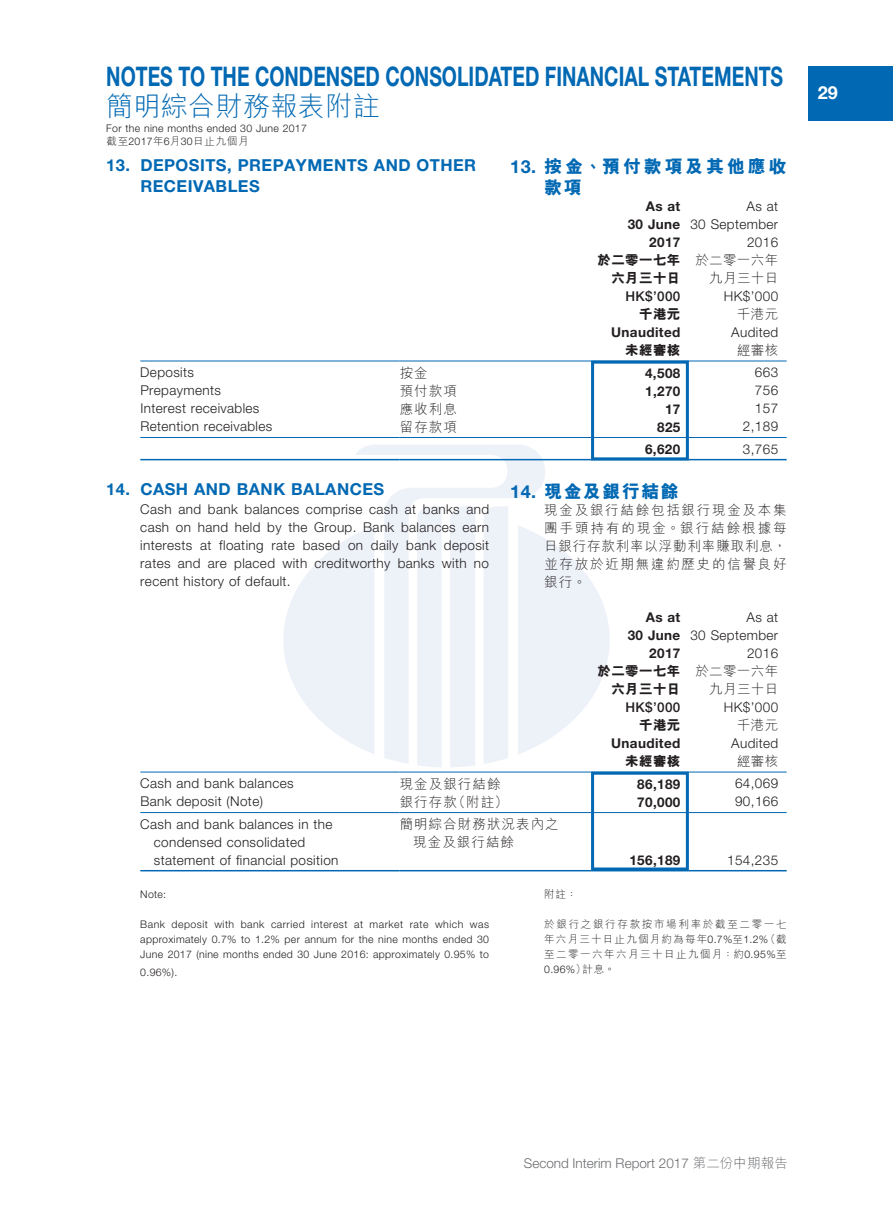
<style>
.page{position:relative;width:893px;height:1212px;background:#fff}
.page>*{position:absolute;margin:0;border:0;box-sizing:border-box;transform-origin:0 0}
.t1{font:700 27px "Helvetica Neue LT Std";color:#0168b3;scale:.72 1}
.t2{font:300 27px "M Hei HK";letter-spacing:.015em;color:#0168b3}
.t3{font:800 18px/21px "M Hei HK";letter-spacing:.155em;color:#0168b3}
.t4{font:800 18px "M Hei HK";letter-spacing:.08em;color:#0168b3}
.t5{font:700 18px "Helvetica Neue LT Std";color:#fff}
.t6{font:700 16.5px/21px "Helvetica Neue LT Std";letter-spacing:.03em;color:#0168b3}
.t7{font:300 13.5px/18px "Helvetica Neue LT Std";letter-spacing:.03em;color:#231f20;text-align:justify}
.t8{font:300 13.5px/18px "M Hei HK";letter-spacing:.08em;color:#231f20}
.t9{font:700 13.5px "Helvetica Neue LT Std";letter-spacing:.03em;color:#231f20}
.t10{font:800 13.5px/18px "M Hei HK";letter-spacing:.03em;color:#231f20}
.t11{font:300 13.5px "Helvetica Neue LT Std";color:#6c6d70}
.t12{font:500 13.5px "Helvetica Neue LT Std";letter-spacing:.03em;color:#231f20}
.t13{font:300 10.5px/15px "Helvetica Neue LT Std";letter-spacing:.03em;color:#231f20;text-align:justify}
.t14{font:300 10.5px/15px "M Hei HK";letter-spacing:.14em;color:#231f20;text-align:justify}
.s1{font-family:"Helvetica Neue LT Std"}
.s2{font-family:"Helvetica Neue LT Std";font-weight:700}
.s3{font-weight:700}
.s4{font-weight:300}
.s5{font-family:"M Hei HK"}
</style>
<div class="page">
<div style="left:808px;top:66px;width:85px;height:55px;background:#0168b3"></div>
<svg style="left:355px;top:445px;width:190px;height:319px"></svg>
<svg style="left:283px;top:525px;width:91px;height:229px"></svg>
<div style="left:450px;top:506px;width:25px;height:261px;background:#edf1f8"></div>
<svg style="left:518px;top:525px;width:92px;height:229px"></svg>
<div style="left:484px;top:506px;width:24px;height:258px;background:#edf1f8"></div>
<hr style="left:140px;top:361px;width:260px;height:1px;background:#0168b3">
<hr style="left:400px;top:361px;width:191px;height:1px;background:#0168b3">
<div style="left:591px;top:361px;width:98px;height:99px;border:3px solid #0168b3"></div>
<hr style="left:689px;top:361px;width:98px;height:1px;background:#0168b3">
<hr style="left:140px;top:437px;width:260px;height:1px;background:#0168b3">
<hr style="left:400px;top:437px;width:191px;height:1px;background:#0168b3">
<hr style="left:591px;top:437px;width:98px;height:1px;background:#0168b3">
<hr style="left:689px;top:437px;width:98px;height:1px;background:#0168b3">
<hr style="left:140px;top:459px;width:260px;height:1px;background:#0168b3">
<hr style="left:400px;top:459px;width:191px;height:1px;background:#0168b3">
<hr style="left:591px;top:459px;width:98px;height:1px;background:#0168b3">
<hr style="left:689px;top:459px;width:98px;height:1px;background:#0168b3">
<hr style="left:140px;top:772px;width:260px;height:1px;background:#0168b3">
<hr style="left:400px;top:772px;width:191px;height:1px;background:#0168b3">
<div style="left:591px;top:772px;width:98px;height:98px;border:3px solid #0168b3"></div>
<hr style="left:689px;top:772px;width:98px;height:1px;background:#0168b3">
<hr style="left:140px;top:812px;width:260px;height:1px;background:#0168b3">
<hr style="left:400px;top:812px;width:191px;height:1px;background:#0168b3">
<hr style="left:591px;top:812px;width:98px;height:1px;background:#0168b3">
<hr style="left:689px;top:812px;width:98px;height:1px;background:#0168b3">
<hr style="left:140px;top:870px;width:260px;height:1px;background:#0168b3">
<hr style="left:400px;top:870px;width:191px;height:1px;background:#0168b3">
<hr style="left:591px;top:870px;width:98px;height:1px;background:#0168b3">
<hr style="left:689px;top:870px;width:98px;height:1px;background:#0168b3">
<h1 class="t1" style="left:106px;top:60px;width:942px">NOTES TO THE CONDENSED CONSOLIDATED FINANCIAL STATEMENTS</h1>
<h1 class="t2" style="left:106px;top:87px;width:275px">簡明綜合財務報表附註</h1>
<p class="t13" style="left:106px;top:120px;width:202px">For the nine months ended 30 June 2017</p>
<p class="t14" style="left:106px;top:133px;width:144px">截至<span class="s1">2017</span>年<span class="s1">6</span>月<span class="s1">30</span>日止九個月</p>
<p class="t6" style="left:140px;top:154px;width:337px;text-indent:-34px">13. DEPOSITS, PREPAYMENTS AND OTHER<br>RECEIVABLES</p>
<h2 class="t3" style="left:544px;top:156px;width:244px;text-indent:-34px"><span class="s2">13.</span> 按金、預付款項及其他應收款項</h2>
<p class="t9" style="left:646px;top:198px;width:36px">As at</p>
<p class="t7" style="left:746px;top:196px;width:33px">As at</p>
<p class="t7" style="left:628px;top:214px;width:152px"><span class="s3">30 June</span> 30 September</p>
<p class="t9" style="left:649px;top:234px;width:33px">2017</p>
<p class="t7" style="left:747px;top:232px;width:33px">2016</p>
<p class="t10" style="left:611px;top:251px;width:168px;text-indent:-14px">於二零一七年 <span class="s4">於二零一六年</span>六月三十日</p>
<p class="t8" style="left:709px;top:269px;width:71px">九月三十日</p>
<p class="t12" style="left:625px;top:288px;width:57px">HK$’000</p>
<p class="t7" style="left:724px;top:286px;width:56px">HK$’000</p>
<p class="t10" style="left:639px;top:305px;width:43px">千港元</p>
<p class="t8" style="left:737px;top:305px;width:43px">千港元</p>
<p class="t9" style="left:611px;top:324px;width:71px">Unaudited</p>
<p class="t7" style="left:731px;top:322px;width:49px">Audited</p>
<p class="t10" style="left:625px;top:341px;width:57px">未經審核</p>
<p class="t8" style="left:737px;top:341px;width:43px">經審核</p>
<p class="t7" style="left:140px;top:363px;width:55px">Deposits</p>
<p class="t8" style="left:400px;top:363px;width:30px">按金</p>
<p class="t9" style="left:645px;top:364px;width:37px">4,508</p>
<p class="t7" style="left:755px;top:363px;width:25px">663</p>
<p class="t7" style="left:140px;top:381px;width:82px">Prepayments</p>
<p class="t8" style="left:400px;top:381px;width:59px">預付款項</p>
<p class="t9" style="left:645px;top:382px;width:37px">1,270</p>
<p class="t7" style="left:755px;top:381px;width:25px">756</p>
<p class="t7" style="left:140px;top:399px;width:121px">Interest receivables</p>
<p class="t8" style="left:400px;top:399px;width:59px">應收利息</p>
<p class="t9" style="left:665px;top:400px;width:17px">17</p>
<p class="t7" style="left:755px;top:399px;width:25px">157</p>
<p class="t7" style="left:140px;top:417px;width:133px">Retention receivables</p>
<p class="t8" style="left:400px;top:417px;width:59px">留存款項</p>
<p class="t9" style="left:657px;top:418px;width:25px">825</p>
<p class="t7" style="left:743px;top:417px;width:37px">2,189</p>
<p class="t9" style="left:645px;top:441px;width:37px">6,620</p>
<p class="t7" style="left:743px;top:439px;width:37px">3,765</p>
<p class="t6" style="left:106px;top:478px;width:279px">14. CASH AND BANK BALANCES</p>
<p class="t7" style="left:140px;top:499px;width:350px">Cash and bank balances comprise cash at banks and cash on hand held by the Group. Bank balances earn interests at floating rate based on daily bank deposit rates and are placed with creditworthy banks with no recent history of default.</p>
<p class="t9" style="left:646px;top:609px;width:36px">As at</p>
<p class="t7" style="left:746px;top:607px;width:33px">As at</p>
<p class="t7" style="left:628px;top:625px;width:152px"><span class="s3">30 June</span> 30 September</p>
<p class="t9" style="left:649px;top:645px;width:33px">2017</p>
<p class="t7" style="left:747px;top:643px;width:33px">2016</p>
<p class="t10" style="left:611px;top:662px;width:168px;text-indent:-14px">於二零一七年 <span class="s4">於二零一六年</span>六月三十日</p>
<h2 class="t4" style="left:510px;top:479px;width:170px"><span class="s2">14.</span> 現金及銀行結餘</h2>
<p class="t8" style="left:544px;top:500px;width:244px;text-align:justify">現金及銀行結餘包括銀行現金及本集團手頭持有的現金。銀行結餘根據每日銀行存款利率以浮動利率賺取利息，並存放於近期無違約歷史的信譽良好銀行。</p>
<p class="t8" style="left:709px;top:680px;width:71px">九月三十日</p>
<p class="t12" style="left:625px;top:699px;width:57px">HK$’000</p>
<p class="t7" style="left:724px;top:697px;width:56px">HK$’000</p>
<p class="t10" style="left:639px;top:716px;width:43px">千港元</p>
<p class="t8" style="left:737px;top:716px;width:43px">千港元</p>
<p class="t9" style="left:611px;top:735px;width:71px">Unaudited</p>
<p class="t7" style="left:731px;top:733px;width:49px">Audited</p>
<p class="t10" style="left:625px;top:752px;width:57px">未經審核</p>
<p class="t8" style="left:737px;top:752px;width:43px">經審核</p>
<p class="t7" style="left:140px;top:774px;width:155px">Cash and bank balances</p>
<p class="t8" style="left:400px;top:774px;width:102px">現金及銀行結餘</p>
<p class="t9" style="left:637px;top:775px;width:45px">86,189</p>
<p class="t7" style="left:735px;top:774px;width:45px">64,069</p>
<p class="t7" style="left:140px;top:792px;width:124px">Bank deposit (Note)</p>
<p class="t8" style="left:400px;top:792px;width:110px">銀行存款（附註）</p>
<p class="t9" style="left:637px;top:793px;width:45px">70,000</p>
<p class="t7" style="left:735px;top:792px;width:45px">90,166</p>
<p class="t7" style="left:154px;top:814px;width:186px;text-align:left;text-indent:-14px">Cash and bank balances in the condensed consolidated statement of financial position</p>
<p class="t8" style="left:413px;top:815px;width:147px;text-indent:-14px">簡明綜合財務狀況表內之現金及銀行結餘</p>
<p class="t9" style="left:629px;top:852px;width:53px">156,189</p>
<p class="t7" style="left:727px;top:850px;width:53px">154,235</p>
<p class="t13" style="left:140px;top:887px;width:27px">Note:</p>
<p class="t13" style="left:140px;top:917px;width:350px">Bank deposit with bank carried interest at market rate which was approximately 0.7% to 1.2% per annum for the nine months ended 30<br>June 2017 (nine months ended 30 June 2016: approximately 0.95% to</p>
<p class="t13" style="left:140px;top:964px;width:38px">0.96%).</p>
<p class="t14" style="left:544px;top:886px;width:34px">附註：</p>
<p class="t14" style="left:544px;top:916px;width:244px">於銀行之銀行存款按市場利率於截至二零一七年六月三十日止九個月約為每年<span class="s1">0.7%</span>至<span class="s1">1.2%</span>（截至二零一六年六月三十日止九個月：約<span class="s1">0.95%</span>至</p>
<p class="t13" style="left:544px;top:961px;width:72px">0.96%<span class="s5">）計息。</span></p>
<h2 class="t5" style="left:818px;top:82px;width:22px">29</h2>
<p class="t11" style="left:524px;top:1155px;width:266px">Second Interim Report 2017 <span class="s5">第二份中期報告</span></p>
</div>
